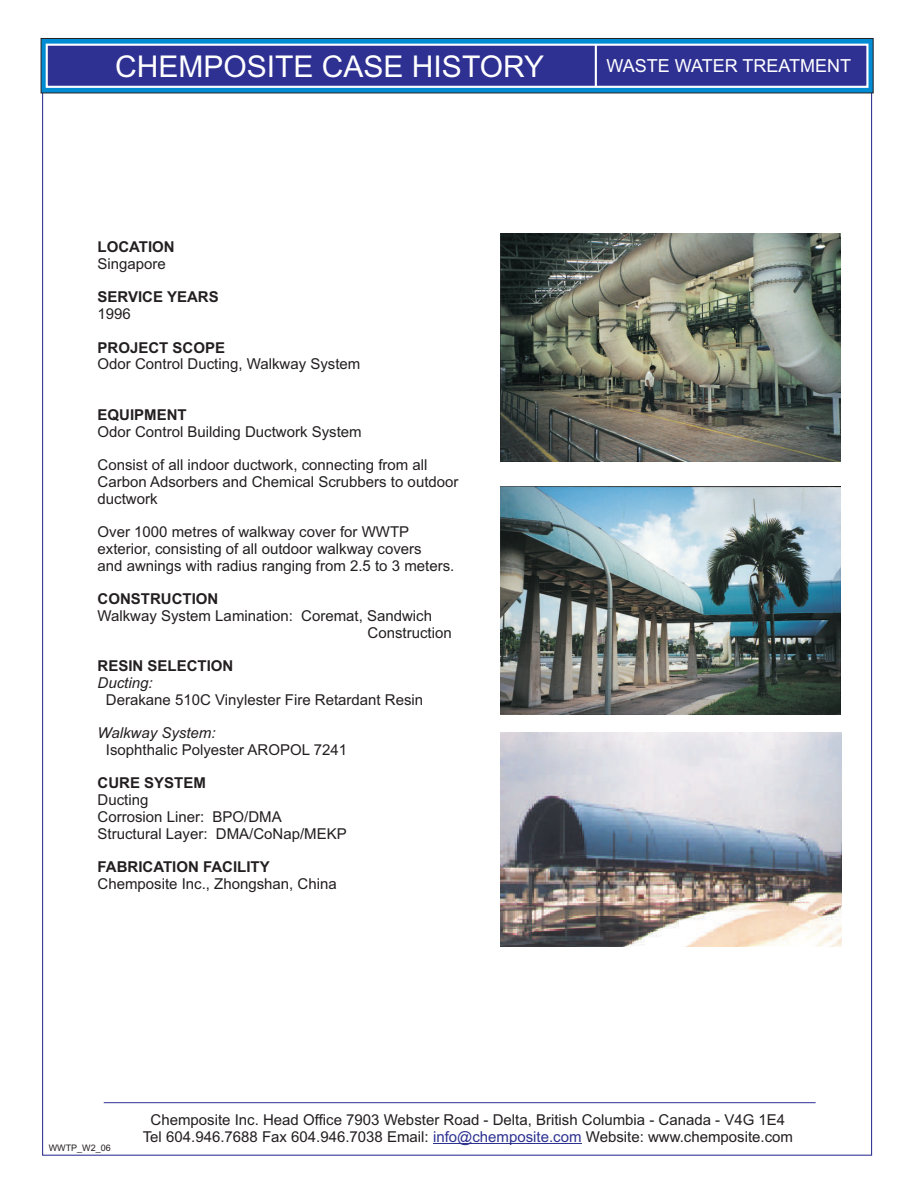
<style>
.page{position:relative;width:918px;height:1188px;background:#fff}
.page>*{position:absolute;margin:0;border:0;box-sizing:border-box;transform-origin:0 0}
.t1{font:30px "Arial";color:#fff}
.t2{font:18px "Arial";color:#fff}
.t3{font:15px/16.8px "Arial";color:#231f20}
.t4{font:700 15px "Arial";color:#231f20}
.t5{font:italic 15px "Arial";color:#231f20}
.t6{font:9px "Arial";color:#231f20}
.s1{color:#2d3291}
</style>
<div class="page">
<svg style="left:41px;top:38px;width:832px;height:55px;background:#0679b4"></svg>
<svg style="left:45px;top:43px;width:825px;height:46px;background:#40479f"></svg>
<hr style="left:595px;top:45px;width:2px;height:42px;background:#fff">
<hr style="left:104px;top:1102px;width:712px;height:1px;background:#2e3092">
<hr style="left:433px;top:1143px;width:149px;height:1px;background:#2d3291">
<img style="left:500px;top:732px;width:342px;height:214px">
<img style="left:500px;top:486px;width:341px;height:228px">
<img style="left:500px;top:233px;width:341px;height:228px">
<h1 class="t1" style="left:115px;top:56px;width:430px">CHEMPOSITE CASE HISTORY</h1>
<p class="t2" style="left:607px;top:59px;width:246px">WASTE WATER TREATMENT</p>
<p class="t4" style="left:98px;top:241px;width:79px">LOCATION</p>
<p class="t3" style="left:98px;top:257px;width:70px">Singapore</p>
<p class="t4" style="left:98px;top:292px;width:123px">SERVICE YEARS</p>
<p class="t3" style="left:98px;top:307px;width:35px">1996</p>
<p class="t4" style="left:98px;top:342px;width:129px">PROJECT SCOPE</p>
<p class="t3" style="left:98px;top:357px;width:264px">Odor Control Ducting, Walkway System</p>
<p class="t4" style="left:98px;top:409px;width:91px">EQUIPMENT</p>
<p class="t3" style="left:98px;top:424px;width:266px">Odor Control Building Ductwork System</p>
<p class="t3" style="left:98px;top:458px;width:362px">Consist of all indoor ductwork, connecting from all<br>Carbon Adsorbers and Chemical Scrubbers to outdoor ductwork</p>
<p class="t3" style="left:98px;top:525px;width:358px">Over 1000 metres of walkway cover for WWTP exterior, consisting of all outdoor walkway covers<br>and awnings with radius ranging from 2.5 to 3 meters.</p>
<p class="t4" style="left:98px;top:593px;width:122px">CONSTRUCTION</p>
<p class="t3" style="left:368px;top:609px;width:86px;text-indent:-270px">Walkway System Lamination: Coremat, Sandwich<br>Construction</p>
<p class="t4" style="left:98px;top:660px;width:137px">RESIN SELECTION</p>
<p class="t5" style="left:98px;top:677px;width:57px">Ducting:</p>
<p class="t3" style="left:106px;top:692px;width:319px">Derakane 510C Vinylester Fire Retardant Resin</p>
<p class="t5" style="left:98px;top:727px;width:120px">Walkway System:</p>
<p class="t3" style="left:106px;top:743px;width:243px">Isophthalic Polyester AROPOL 7241</p>
<p class="t4" style="left:98px;top:777px;width:110px">CURE SYSTEM</p>
<p class="t3" style="left:98px;top:793px;width:251px">Ducting<br>Corrosion Liner: BPO/DMA<br>Structural Layer: DMA/CoNap/MEKP</p>
<p class="t4" style="left:98px;top:861px;width:174px">FABRICATION FACILITY</p>
<p class="t3" style="left:98px;top:877px;width:241px">Chemposite Inc., Zhongshan, China</p>
<p class="t6" style="left:49px;top:1144px;width:64px">WWTP_W2_06</p>
<p class="t3" style="left:143px;top:1113px;width:652px;text-align:center">Chemposite Inc. Head Office 7903 Webster Road - Delta, British Columbia - Canada - V4G 1E4<br>Tel 604.946.7688 Fax 604.946.7038 Email: <span class="s1">info@chemposite.com</span> Website: www.chemposite.com</p>
</div>
